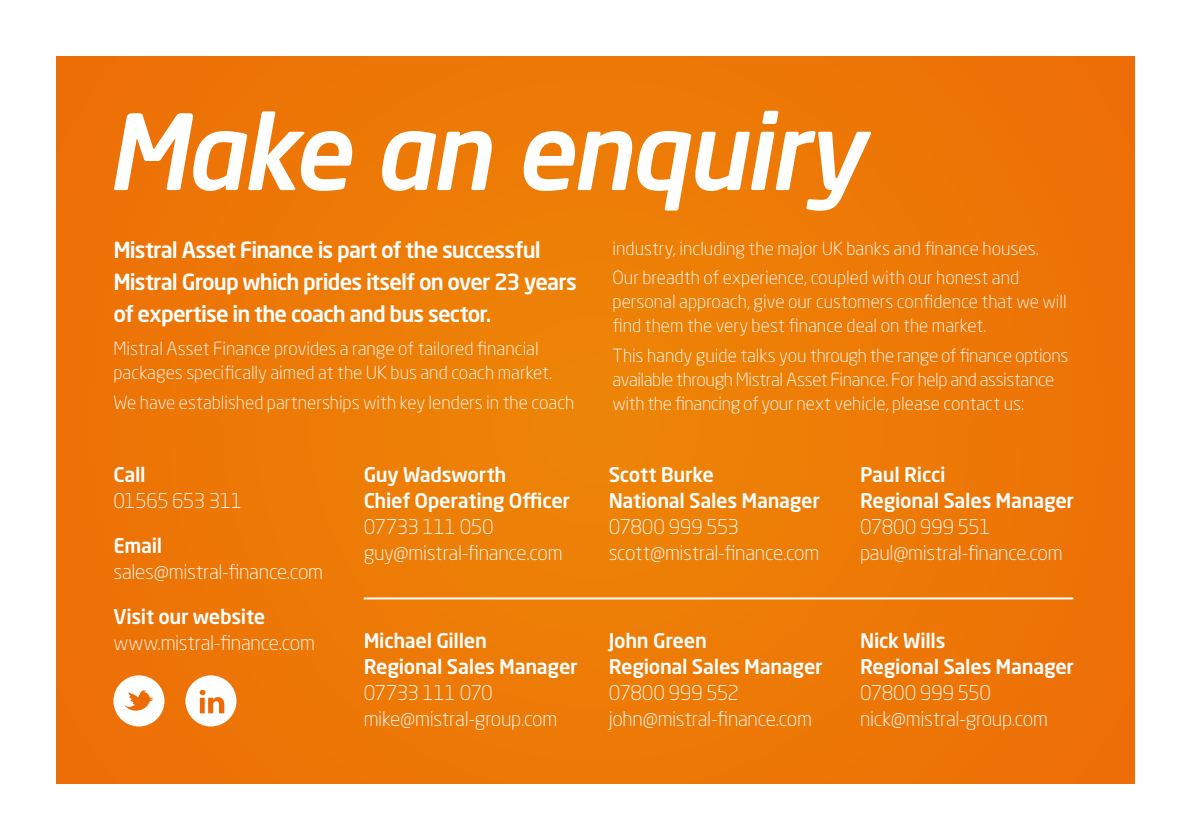
<style>
.page{position:relative;width:1191px;height:840px;background:#fff}
.page>*{position:absolute;margin:0;border:0;box-sizing:border-box;transform-origin:0 0}
.t1{font:italic 500 103.4px "Neo Sans Std";letter-spacing:-.025em;color:#fff}
.t2{font:500 22px/32px "Neo Sans Std";letter-spacing:-.035em;color:#fff}
.t3{font:300 20px/26px "Neo Sans Std";letter-spacing:-.015em;color:#fff}
.t4{font:500 20px/26px "Neo Sans Std";letter-spacing:-.015em;color:#fff}
.t5{font:300 20px "Neo Sans Std";letter-spacing:-.035em;color:#fff}
.t6{font:300 18px/24px "Neo Sans Std";color:#fff}
</style>
<div class="page">
<div style="left:57px;top:57px;width:1077px;height:725px;background:#ed7806"></div>
<hr style="left:364px;top:597px;width:709px;height:2px;background:#fff">
<div style="left:185px;top:675px;width:51px;height:51px;background:#fff;border-radius:50%"></div>
<svg style="left:200px;top:689px;width:24px;height:24px"></svg>
<div style="left:113px;top:675px;width:51px;height:51px;background:#fff;border-radius:50%"></div>
<svg style="left:124px;top:690px;width:29px;height:21px"></svg>
<h1 class="t1" style="left:106px;top:86px;width:759px">Make an enquiry</h1>
<p class="t2" style="left:113px;top:233px;width:465px">Mistral Asset Finance is part of the successful<br>Mistral Group which prides itself on over 23 years of expertise in the coach and bus sector.</p>
<p class="t6" style="left:113px;top:336px;width:440px">Mistral Asset Finance provides a range of tailored financial packages specifically aimed at the UK bus and coach market.</p>
<p class="t6" style="left:113px;top:390px;width:462px">We have established partnerships with key lenders in the coach</p>
<p class="t4" style="left:113px;top:460px;width:34px">Call</p>
<p class="t5" style="left:113px;top:488px;width:130px">01565 653 311</p>
<p class="t4" style="left:113px;top:531px;width:50px">Email</p>
<p class="t3" style="left:113px;top:558px;width:211px">sales@mistral-finance.com</p>
<p class="t4" style="left:113px;top:602px;width:153px">Visit our website</p>
<p class="t3" style="left:113px;top:629px;width:203px">www.mistral-finance.com</p>
<p class="t4" style="left:364px;top:460px;width:208px">Guy Wadsworth<br>Chief Operating Officer</p>
<p class="t3" style="left:364px;top:513px;width:201px">07733 111 050 guy@mistral-finance.com</p>
<p class="t4" style="left:364px;top:627px;width:216px">Michael Gillen<br>Regional Sales Manager</p>
<p class="t3" style="left:364px;top:679px;width:195px">07733 111 070 mike@mistral-group.com</p>
<p class="t6" style="left:612px;top:233px;width:428px;line-height:29.6px">industry, including the major UK banks and finance houses.<br>Our breadth of experience, coupled with our honest and</p>
<p class="t6" style="left:612px;top:289px;width:456px">personal approach, give our customers confidence that we will find them the very best finance deal on the market.</p>
<p class="t6" style="left:612px;top:343px;width:457px">This handy guide talks you through the range of finance options available through Mistral Asset Finance. For help and assistance with the financing of your next vehicle, please contact us:</p>
<p class="t4" style="left:608px;top:460px;width:213px">Scott Burke<br>National Sales Manager</p>
<p class="t3" style="left:608px;top:513px;width:212px">07800 999 553 scott@mistral-finance.com</p>
<p class="t4" style="left:608px;top:627px;width:216px">John Green<br>Regional Sales Manager</p>
<p class="t3" style="left:608px;top:679px;width:205px">07800 999 552 john@mistral-finance.com</p>
<p class="t4" style="left:860px;top:460px;width:216px">Paul Ricci<br>Regional Sales Manager</p>
<p class="t3" style="left:860px;top:513px;width:204px">07800 999 551 paul@mistral-finance.com</p>
<p class="t4" style="left:860px;top:627px;width:216px">Nick Wills<br>Regional Sales Manager</p>
<p class="t3" style="left:860px;top:679px;width:189px">07800 999 550 nick@mistral-group.com</p>
</div>
